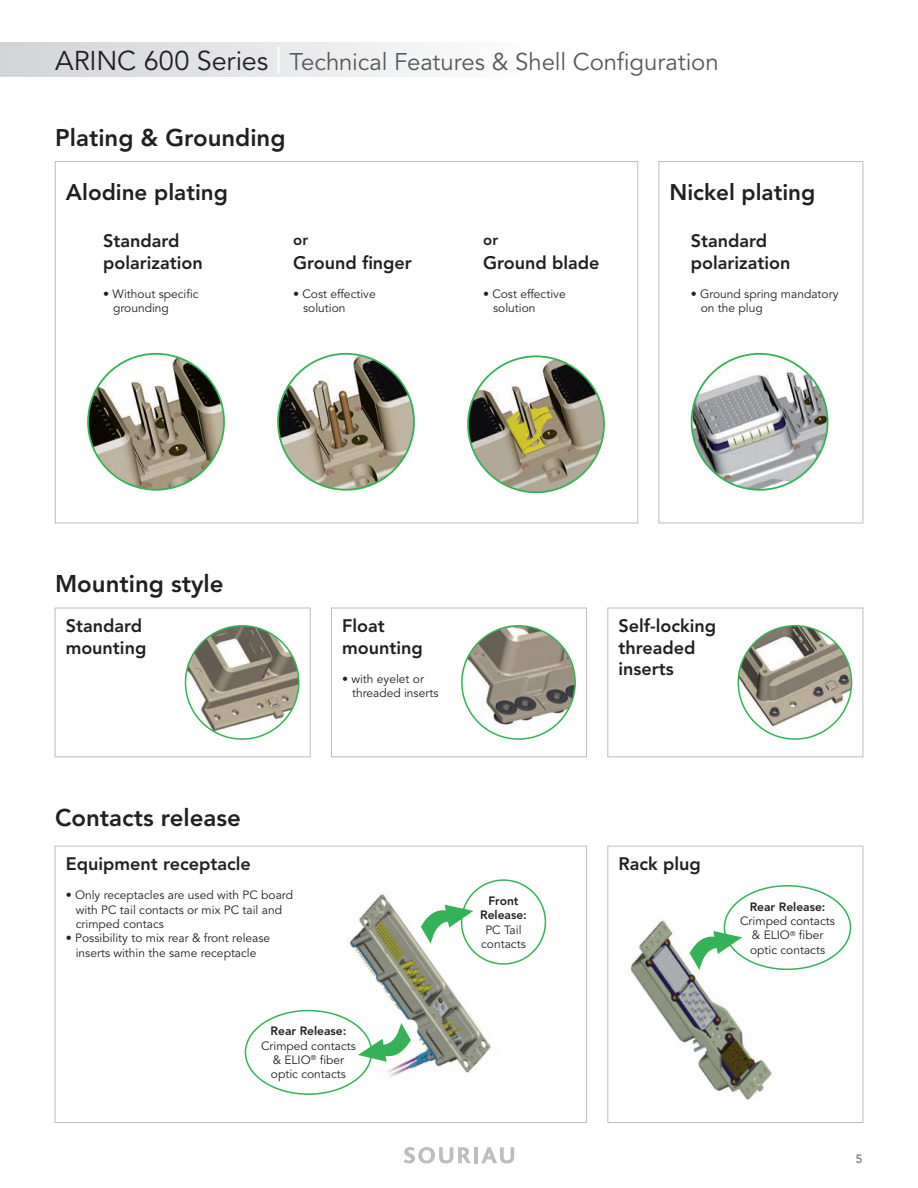
<style>
.page{position:relative;width:918px;height:1188px;background:#fff}
.page>*{position:absolute;margin:0;border:0;box-sizing:border-box;transform-origin:0 0}
.t1{font:24px "Avenir LT Std";letter-spacing:-.005em;color:#57585a}
.t2{font:800 24px "Avenir LT Std";color:#231f20}
.t3{font:800 22.5px "Avenir LT Std";color:#231f20}
.t4{font:800 18px/21.6px "Avenir LT Std";color:#231f20}
.t5{font:800 15px "Avenir LT Std";color:#231f20}
.t6{font:12px/14.4px "Avenir LT Std";color:#231f20}
.t7{font:800 12px/14.4px "Avenir LT Std";color:#231f20;text-align:center}
.t8{font:800 12px "Avenir LT Std";color:#87898c}
.s1{font-size:27px;color:#231f20}
.s2{font-size:27px;color:#fff}
.s3{font-weight:800}
</style>
<div class="page">
<div style="left:0;top:43px;width:544px;height:34px;background:linear-gradient(to right,#d2d3d6,#fefefe)"></div>
<svg style="left:404px;top:1147px;width:67px;height:16px"></svg>
<hr style="left:474px;top:1147px;width:4px;height:16px;background:#bcbdc0">
<svg style="left:481px;top:1147px;width:33px;height:16px"></svg>
<div style="left:608px;top:846px;width:255px;height:277px;background:#fff;border:1px solid #bcbdc0"></div>
<div style="left:55px;top:608px;width:255px;height:149px;background:#fff;border:1px solid #bcbdc0"></div>
<div style="left:331px;top:608px;width:256px;height:149px;background:#fff;border:1px solid #bcbdc0"></div>
<div style="left:608px;top:608px;width:255px;height:149px;background:#fff;border:1px solid #bcbdc0"></div>
<div style="left:55px;top:161px;width:583px;height:362px;background:#fff;border:1px solid #bcbdc0"></div>
<div style="left:55px;top:846px;width:532px;height:277px;background:#fff;border:1px solid #bcbdc0"></div>
<img style="left:295px;top:886px;width:202px;height:209px">
<img style="left:630px;top:911px;width:148px;height:189px">
<div style="left:724px;top:886px;width:126px;height:83px;background:#fff;border-radius:50%"></div>
<div style="left:724px;top:885px;width:127px;height:85px;border:2px solid #35b257;border-radius:50%"></div>
<img style="left:468px;top:356px;width:136px;height:136px;border-radius:68px">
<img style="left:462px;top:626px;width:113px;height:113px;border-radius:57px">
<div style="left:461px;top:625px;width:115px;height:115px;border:2px solid #35b257;border-radius:50%"></div>
<img style="left:738px;top:626px;width:114px;height:113px;border-radius:57px">
<div style="left:738px;top:625px;width:114px;height:115px;border:2px solid #35b257;border-radius:50%"></div>
<img style="left:185px;top:626px;width:114px;height:113px;border-radius:57px">
<div style="left:185px;top:625px;width:115px;height:115px;border:2px solid #35b257;border-radius:50%"></div>
<div style="left:659px;top:161px;width:204px;height:362px;background:#fff;border:1px solid #bcbdc0"></div>
<img style="left:692px;top:354px;width:136px;height:136px;border-radius:68px">
<img style="left:88px;top:354px;width:136px;height:136px;border-radius:68px">
<img style="left:278px;top:354px;width:136px;height:136px;border-radius:68px">
<div style="left:462px;top:880px;width:83px;height:84px;background:#fff;border-radius:50%"></div>
<div style="left:461px;top:879px;width:85px;height:86px;border:2px solid #35b257;border-radius:50%"></div>
<svg style="left:421px;top:899px;width:52px;height:55px"></svg>
<div style="left:245px;top:1011px;width:127px;height:83px;background:#fff;border-radius:50%"></div>
<div style="left:245px;top:1010px;width:127px;height:85px;border:2px solid #35b257;border-radius:50%"></div>
<svg style="left:358px;top:1013px;width:53px;height:55px"></svg>
<svg style="left:690px;top:925px;width:52px;height:55px"></svg>
<h1 class="t1" style="left:55px;top:48px;width:665px"><span class="s1">ARINC 600 Series</span> <span class="s2">|</span> Technical Features &amp; Shell Configuration</h1>
<h1 class="t2" style="left:55px;top:123px;width:232px">Plating &amp; Grounding</h1>
<h2 class="t3" style="left:66px;top:179px;width:164px">Alodine plating</h2>
<h3 class="t4" style="left:103px;top:230px;width:101px">Standard polarization</h3>
<p class="t6" style="left:113px;top:287px;width:87px;text-indent:-10px">• Without specific grounding</p>
<p class="t5" style="left:293px;top:231px;width:17px">or</p>
<h3 class="t4" style="left:293px;top:252px;width:120px">Ground finger</h3>
<p class="t6" style="left:303px;top:287px;width:74px;text-indent:-10px">• Cost effective solution</p>
<p class="t5" style="left:483px;top:231px;width:17px">or</p>
<h3 class="t4" style="left:483px;top:252px;width:118px">Ground blade</h3>
<p class="t6" style="left:493px;top:287px;width:74px;text-indent:-10px">• Cost effective solution</p>
<h2 class="t3" style="left:669px;top:179px;width:147px">Nickel plating</h2>
<h3 class="t4" style="left:691px;top:230px;width:101px">Standard polarization</h3>
<p class="t6" style="left:701px;top:287px;width:139px;text-indent:-10px">• Ground spring mandatory on the plug</p>
<h1 class="t2" style="left:55px;top:570px;width:170px">Mounting style</h1>
<h3 class="t4" style="left:66px;top:615px;width:82px">Standard mounting</h3>
<h3 class="t4" style="left:342px;top:615px;width:82px">Float mounting</h3>
<p class="t6" style="left:352px;top:672px;width:88px;text-indent:-10px">• with eyelet or threaded inserts</p>
<h1 class="t2" style="left:55px;top:803px;width:187px">Contacts release</h1>
<h3 class="t4" style="left:66px;top:853px;width:187px">Equipment receptacle</h3>
<p class="t6" style="left:76px;top:888px;width:219px;text-indent:-10px">• Only receptacles are used with PC board with PC tail contacts or mix PC tail and crimped contacs</p>
<p class="t6" style="left:66px;top:931px;width:206px;text-align:center"><span class="s3">•</span> Possibility to mix rear &amp; front release inserts within the same receptacle</p>
<p class="t7" style="left:271px;top:1024px;width:77px">Rear Release:</p>
<p class="t6" style="left:261px;top:1039px;width:96px;text-align:center">Crimped contacts &amp; ELIO<sup>®</sup> fiber optic contacts</p>
<p class="t7" style="left:480px;top:894px;width:48px">Front<br>Release:</p>
<p class="t6" style="left:481px;top:923px;width:46px;text-align:center">PC Tail contacts</p>
<h3 class="t4" style="left:618px;top:615px;width:99px">Self-locking threaded inserts</h3>
<h3 class="t4" style="left:618px;top:853px;width:84px">Rack plug</h3>
<p class="t7" style="left:750px;top:899px;width:77px">Rear Release:</p>
<p class="t6" style="left:740px;top:914px;width:96px;text-align:center">Crimped contacts &amp; ELIO<sup>®</sup> fiber optic contacts</p>
<p class="t8" style="left:856px;top:1152px;width:9px">5</p>
</div>
